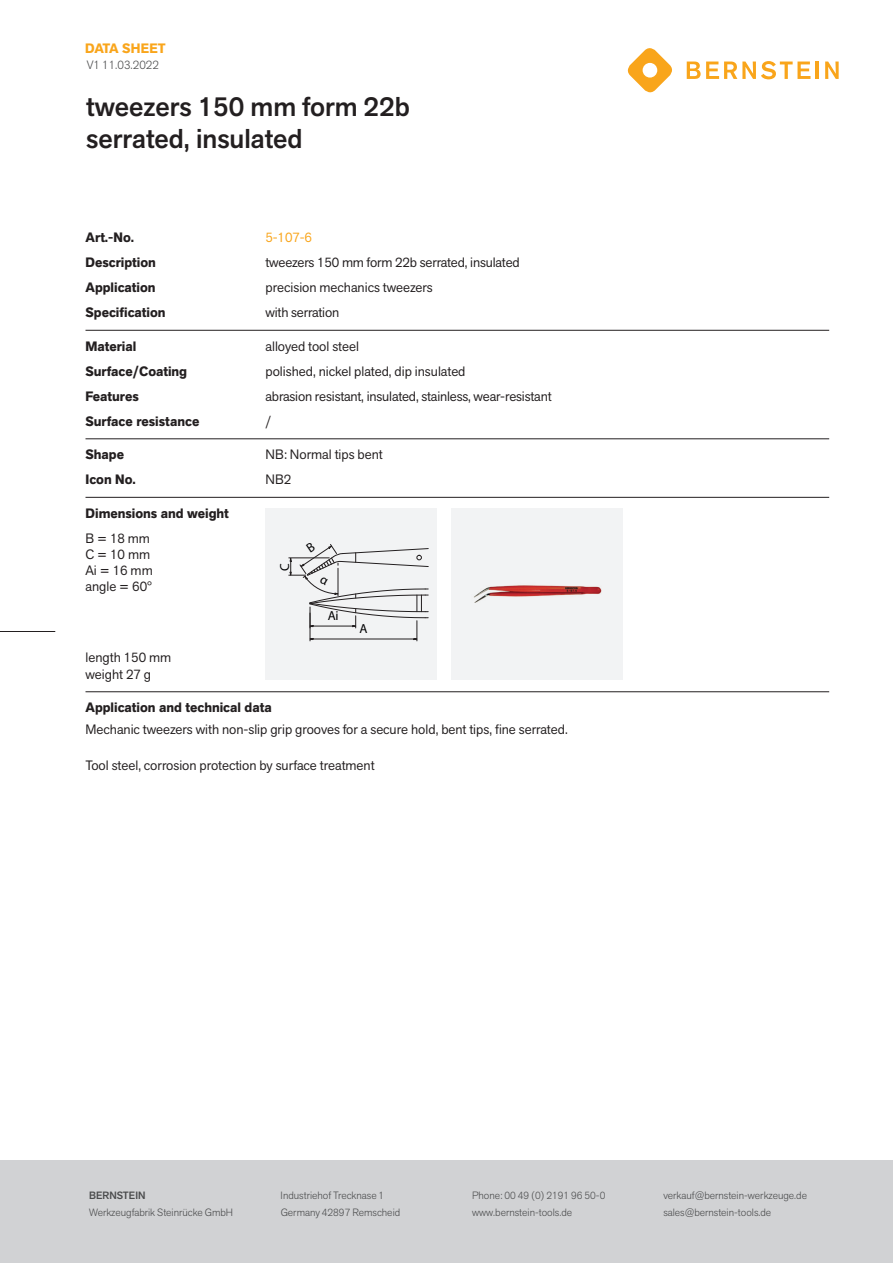
<style>
.page{position:relative;width:893px;height:1263px;background:#fff}
.page>*{position:absolute;margin:0;border:0;box-sizing:border-box;transform-origin:0 0}
.t1{font:500 27px/32.4px "Akzid Grtsk Next";color:#231f20}
.t2{font:13.5px/16.2px "Akzid Grtsk Next";color:#231f20}
.t3{font:700 13.5px "Akzid Grtsk Next";color:#231f20}
.t4{font:700 13.5px "Akzid Grtsk Next";letter-spacing:-.01em;color:#f9a51b}
.t5{font:13.5px "Akzid Grtsk Next";color:#f9a51b}
.t6{font:13.05px "ISOCPEUR";color:#000001}
.t7{font:300 12px "Akzid Grtsk Next";color:#4b4c4d}
.t8{font:300 10.5px "Akzid Grtsk Next";color:#4b4c4d}
.t9{font:500 10.5px "Akzid Grtsk Next";color:#4b4c4d}
</style>
<div class="page">
<div style="left:0;top:1161px;width:893px;height:102px;background:#d1d2d4"></div>
<hr style="left:86px;top:330px;width:743px;height:1px;background:#231f20">
<hr style="left:86px;top:439px;width:743px;height:1px;background:#231f20">
<hr style="left:86px;top:497px;width:743px;height:1px;background:#231f20">
<hr style="left:86px;top:691px;width:743px;height:1px;background:#231f20">
<div style="left:451px;top:508px;width:171px;height:171px;background:#f2f3f4"></div>
<img style="left:474px;top:585px;width:128px;height:18px">
<div style="left:266px;top:508px;width:171px;height:172px;background:#f2f3f4"></div>
<svg style="left:627px;top:48px;width:45px;height:45px"></svg>
<svg style="left:687px;top:61px;width:123px;height:18px"></svg>
<hr style="left:815px;top:62px;width:4px;height:17px;background:#f9a51b">
<svg style="left:825px;top:62px;width:14px;height:17px"></svg>
<hr style="left:0;top:631px;width:55px;height:1px;background:#231f20">
<svg style="left:289px;top:544px;width:140px;height:97px"></svg>
<p class="t4" style="left:85px;top:39px;width:82px">DATA SHEET</p>
<p class="t7" style="left:87px;top:57px;width:74px">V1 11.03.2022</p>
<h1 class="t1" style="left:86px;top:90px;width:325px">tweezers 150 mm form 22b serrated, insulated</h1>
<p class="t3" style="left:86px;top:229px;width:50px">Art.-No.</p>
<p class="t5" style="left:265px;top:229px;width:48px">5-107-6</p>
<p class="t3" style="left:86px;top:254px;width:72px">Description</p>
<p class="t2" style="left:265px;top:254px;width:256px">tweezers 150 mm form 22b serrated, insulated</p>
<p class="t3" style="left:86px;top:279px;width:72px">Application</p>
<p class="t2" style="left:265px;top:279px;width:169px">precision mechanics tweezers</p>
<p class="t3" style="left:86px;top:304px;width:82px">Specification</p>
<p class="t2" style="left:265px;top:304px;width:75px">with serration</p>
<p class="t3" style="left:86px;top:337px;width:52px">Material</p>
<p class="t2" style="left:265px;top:338px;width:95px">alloyed tool steel</p>
<p class="t3" style="left:86px;top:362px;width:103px">Surface/Coating</p>
<p class="t2" style="left:265px;top:363px;width:202px">polished, nickel plated, dip insulated</p>
<p class="t3" style="left:86px;top:387px;width:55px">Features</p>
<p class="t2" style="left:265px;top:388px;width:288px">abrasion resistant, insulated, stainless, wear-resistant</p>
<p class="t3" style="left:86px;top:412px;width:115px">Surface resistance</p>
<p class="t2" style="left:265px;top:413px;width:7px">/</p>
<p class="t3" style="left:86px;top:446px;width:40px">Shape</p>
<p class="t2" style="left:265px;top:446px;width:119px">NB: Normal tips bent</p>
<p class="t3" style="left:86px;top:471px;width:52px">Icon No.</p>
<p class="t2" style="left:265px;top:471px;width:27px">NB2</p>
<p class="t3" style="left:86px;top:504px;width:145px">Dimensions and weight</p>
<p class="t2" style="left:86px;top:530px;width:69px">B = 18 mm<br>C = 10 mm<br>Ai = 16 mm angle = 60°</p>
<p class="t6" style="left:277px;top:571px;width:9px;rotate:-90deg">C</p>
<p class="t6" style="left:328px;top:607px;width:12px">Ai</p>
<p class="t6" style="left:360px;top:620px;width:10px">A</p>
<p class="t2" style="left:86px;top:649px;width:87px">length 150 mm weight 27 g</p>
<p class="t3" style="left:86px;top:698px;width:188px">Application and technical data</p>
<p class="t2" style="left:86px;top:721px;width:484px">Mechanic tweezers with non-slip grip grooves for a secure hold, bent tips, fine serrated.</p>
<p class="t2" style="left:86px;top:757px;width:291px">Tool steel, corrosion protection by surface treatment</p>
<p class="t9" style="left:89px;top:1189px;width:58px">BERNSTEIN</p>
<p class="t8" style="left:281px;top:1189px;width:105px">Industriehof Trecknase 1</p>
<p class="t8" style="left:472px;top:1189px;width:135px">Phone: 00 49 (0) 2191 96 50-0</p>
<p class="t8" style="left:663px;top:1189px;width:145px">verkauf@bernstein-werkzeuge.de</p>
<p class="t8" style="left:89px;top:1205px;width:145px">Werkzeugfabrik Steinrücke GmbH</p>
<p class="t8" style="left:281px;top:1205px;width:121px">Germany 42897 Remscheid</p>
<p class="t8" style="left:472px;top:1205px;width:102px">www.bernstein-tools.de</p>
<p class="t8" style="left:663px;top:1205px;width:109px">sales@bernstein-tools.de</p>
</div>
